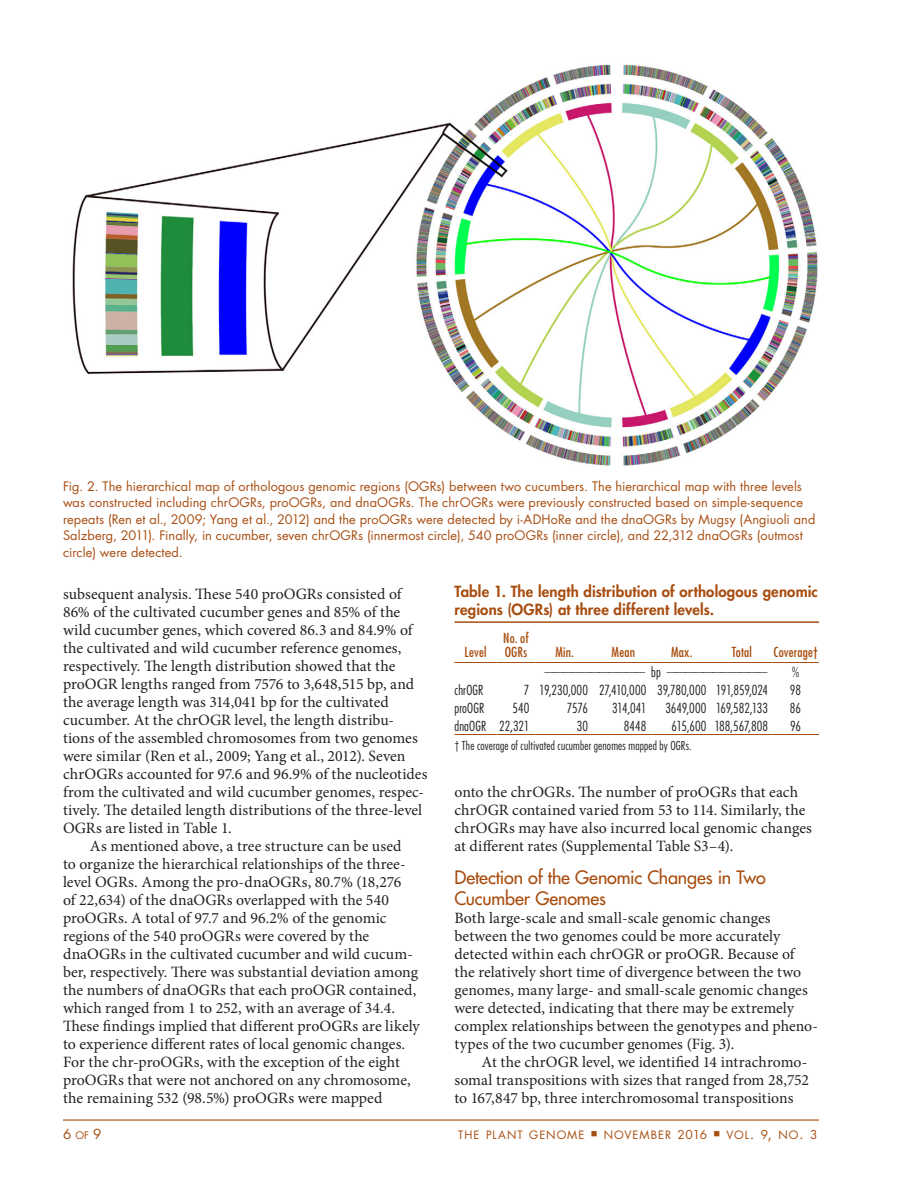
<style>
.page{position:relative;width:918px;height:1188px;background:#fff}
.page>*{position:absolute;margin:0;border:0;box-sizing:border-box;transform-origin:0 0}
.t1{font:500 18px/21px "Futura Std";letter-spacing:-.01em;color:#a84d10}
.t2{font:15.75px/18px "Minion Pro";color:#231f20}
.t3{font:800 15px/18px "Futura Std";letter-spacing:.01em;color:#a84d10}
.t4{font:300 condensed 13.5px "Futura Std";color:#231f20}
.t5{font:condensed 13.5px/13.5px "Futura Std";letter-spacing:.01em;color:#a84d10}
.t6{font:300 13.5px "Futura Std";color:#231f20}
.t7{font:13.5px "Futura Std";color:#a84d10}
.t8{font:12.75px/16.5px "Futura Std";letter-spacing:.005em;color:#a84d10}
.t9{font:300 condensed 12px "Futura Std";letter-spacing:.015em;color:#231f20}
.t10{font:11.25px "Futura Std";letter-spacing:.09em;color:#a84d10}
.s1{font-stretch:condensed}
.s2{font-size:10.2px}
.s3{font-size:12px}
.s4{font-size:15px}
</style>
<div class="page">
<hr style="left:63px;top:1119px;width:756px;height:2px;background:#a84d10">
<img style="left:72px;top:64px;width:746px;height:402px">
<hr style="left:454px;top:621px;width:365px;height:2px;background:#a84d10">
<hr style="left:454px;top:662px;width:42px;height:1px;background:#a84d10">
<hr style="left:496px;top:662px;width:40px;height:1px;background:#a84d10">
<hr style="left:536px;top:662px;width:58px;height:1px;background:#a84d10">
<hr style="left:594px;top:662px;width:58px;height:1px;background:#a84d10">
<hr style="left:652px;top:662px;width:59px;height:1px;background:#a84d10">
<hr style="left:711px;top:662px;width:61px;height:1px;background:#a84d10">
<hr style="left:772px;top:662px;width:47px;height:1px;background:#a84d10">
<hr style="left:454px;top:734px;width:42px;height:1px;background:#a84d10">
<hr style="left:496px;top:734px;width:40px;height:1px;background:#a84d10">
<hr style="left:536px;top:734px;width:58px;height:1px;background:#a84d10">
<hr style="left:594px;top:734px;width:58px;height:1px;background:#a84d10">
<hr style="left:652px;top:734px;width:59px;height:1px;background:#a84d10">
<hr style="left:711px;top:734px;width:61px;height:1px;background:#a84d10">
<hr style="left:772px;top:734px;width:47px;height:1px;background:#a84d10">
<p class="t8" style="left:63px;top:478px;width:754px">Fig. 2. The hierarchical map of orthologous genomic regions (OGRs) between two cucumbers. The hierarchical map with three levels was constructed including chrOGRs, proOGRs, and dnaOGRs. The chrOGRs were previously constructed based on simple-sequence repeats (Ren et al., 2009; Yang et al., 2012) and the proOGRs were detected by i-ADHoRe and the dnaOGRs by Mugsy (Angiuoli and Salzberg, 2011). Finally, in cucumber, seven chrOGRs (innermost circle), 540 proOGRs (inner circle), and 22,312 dnaOGRs (outmost circle) were detected.</p>
<p class="t3" style="left:454px;top:583px;width:365px">Table 1. The length distribution of orthologous genomic regions (OGRs) at three different levels.</p>
<p class="t5" style="left:465px;top:645px;width:23px">Level</p>
<p class="t2" style="left:63px;top:585px;width:340px">subsequent analysis. These 540 proOGRs consisted of</p>
<p class="t2" style="left:63px;top:603px;width:339px">86% of the cultivated cucumber genes and 85% of the</p>
<p class="t2" style="left:63px;top:621px;width:351px">wild cucumber genes, which covered 86.3 and 84.9% of</p>
<p class="t2" style="left:63px;top:639px;width:340px">the cultivated and wild cucumber reference genomes,</p>
<p class="t2" style="left:63px;top:657px;width:334px">respectively. The length distribution showed that the</p>
<p class="t2" style="left:63px;top:675px;width:353px">proOGR lengths ranged from 7576 to 3,648,515 bp, and</p>
<p class="t2" style="left:63px;top:693px;width:327px">the average length was 314,041 bp for the cultivated</p>
<p class="t2" style="left:63px;top:711px;width:333px">cucumber. At the chrOGR level, the length distribu-</p>
<p class="t2" style="left:63px;top:729px;width:356px">tions of the assembled chromosomes from two genomes</p>
<p class="t2" style="left:63px;top:747px;width:344px">were similar (Ren et al., 2009; Yang et al., 2012). Seven</p>
<p class="t2" style="left:63px;top:765px;width:366px">chrOGRs accounted for 97.6 and 96.9% of the nucleotides</p>
<p class="t2" style="left:63px;top:783px;width:363px">from the cultivated and wild cucumber genomes, respec-</p>
<p class="t2" style="left:63px;top:801px;width:361px">tively. The detailed length distributions of the three-level</p>
<p class="t2" style="left:63px;top:819px;width:170px">OGRs are listed in Table 1.</p>
<p class="t2" style="left:90px;top:837px;width:313px">As mentioned above, a tree structure can be used</p>
<p class="t2" style="left:63px;top:855px;width:344px">to organize the hierarchical relationships of the three-</p>
<p class="t2" style="left:63px;top:873px;width:340px">level OGRs. Among the pro-dnaOGRs, 80.7% (18,276</p>
<p class="t2" style="left:63px;top:891px;width:328px">of 22,634) of the dnaOGRs overlapped with the 540</p>
<p class="t2" style="left:63px;top:909px;width:325px">proOGRs. A total of 97.7 and 96.2% of the genomic</p>
<p class="t2" style="left:63px;top:927px;width:308px">regions of the 540 proOGRs were covered by the</p>
<p class="t2" style="left:63px;top:945px;width:351px">dnaOGRs in the cultivated cucumber and wild cucum-</p>
<p class="t2" style="left:63px;top:963px;width:357px">ber, respectively. There was substantial deviation among</p>
<p class="t2" style="left:63px;top:981px;width:355px">the numbers of dnaOGRs that each proOGR contained,</p>
<p class="t2" style="left:63px;top:999px;width:334px">which ranged from 1 to 252, with an average of 34.4.</p>
<p class="t2" style="left:63px;top:1017px;width:358px">These findings implied that different proOGRs are likely</p>
<p class="t2" style="left:63px;top:1035px;width:344px">to experience different rates of local genomic changes.</p>
<p class="t2" style="left:63px;top:1053px;width:338px">For the chr-proOGRs, with the exception of the eight</p>
<p class="t2" style="left:63px;top:1071px;width:349px">proOGRs that were not anchored on any chromosome,</p>
<p class="t2" style="left:63px;top:1089px;width:321px">the remaining 532 (98.5%) proOGRs were mapped</p>
<p class="t5" style="left:503px;top:631px;width:27px">No. of<br>OGRs</p>
<p class="t5" style="left:556px;top:645px;width:20px">Min.</p>
<p class="t5" style="left:612px;top:645px;width:25px">Mean</p>
<p class="t5" style="left:671px;top:645px;width:23px">Max.</p>
<p class="t5" style="left:732px;top:645px;width:22px">Total</p>
<p class="t5" style="left:774px;top:645px;width:46px">Coverage†</p>
<p class="t6" style="left:543px;top:664px;width:228px">——————————— <span class="s1">b p</span> ———————————</p>
<p class="t4" style="left:792px;top:664px;width:9px">%</p>
<p class="t4" style="left:455px;top:682px;width:30px">chrOGR</p>
<p class="t4" style="left:524px;top:682px;width:246px">7 19,230,000 27,410,000 39,780,000 191,859,024</p>
<p class="t4" style="left:790px;top:682px;width:13px">98</p>
<p class="t4" style="left:455px;top:700px;width:31px">proOGR</p>
<p class="t4" style="left:513px;top:700px;width:18px">540</p>
<p class="t4" style="left:567px;top:700px;width:23px">7576</p>
<p class="t4" style="left:612px;top:700px;width:36px">314,041</p>
<p class="t4" style="left:665px;top:700px;width:104px">3649,000 169,582,133</p>
<p class="t4" style="left:790px;top:700px;width:13px">86</p>
<p class="t4" style="left:454px;top:718px;width:77px">dnaOGR 22,321</p>
<p class="t4" style="left:577px;top:718px;width:13px">30</p>
<p class="t4" style="left:624px;top:718px;width:24px">8448</p>
<p class="t4" style="left:672px;top:718px;width:98px">615,600 188,567,808</p>
<p class="t4" style="left:790px;top:718px;width:12px">96</p>
<p class="t9" style="left:454px;top:738px;width:239px">† The coverage of cultivated cucumber genomes mapped by OGRs.</p>
<p class="t2" style="left:454px;top:783px;width:359px">onto the chrOGRs. The number of proOGRs that each chrOGR contained varied from 53 to 114. Similarly, the chrOGRs may have also incurred local genomic changes at different rates (Supplemental Table S3–4).</p>
<p class="t1" style="left:454px;top:866px;width:313px">Detection of the Genomic Changes in Two<br>Cucumber Genomes</p>
<p class="t2" style="left:454px;top:909px;width:365px">Both large-scale and small-scale genomic changes between the two genomes could be more accurately detected within each chrOGR or proOGR. Because of the relatively short time of divergence between the two genomes, many large- and small-scale genomic changes were detected, indicating that there may be extremely complex relationships between the genotypes and pheno&shy;types of the two cucumber genomes (Fig. 3).</p>
<p class="t2" style="left:454px;top:1053px;width:356px;text-align:justify;text-indent:27px">At the chrOGR level, we identified 14 intrachromo&shy;somal transpositions with sizes that ranged from 28,752 to 167,847 bp, three interchromosomal transpositions</p>
<p class="t7" style="left:63px;top:1125px;width:40px">6 <span class="s2">OF</span> 9</p>
<p class="t10" style="left:458px;top:1127px;width:361px">THE PLANT GENOME ■ NOVEMBER <span class="s3">2016</span> ■ VOL<span class="s4">.</span> <span class="s3">9</span><span class="s4">,</span> NO<span class="s4">.</span> <span class="s3">3</span></p>
</div>
